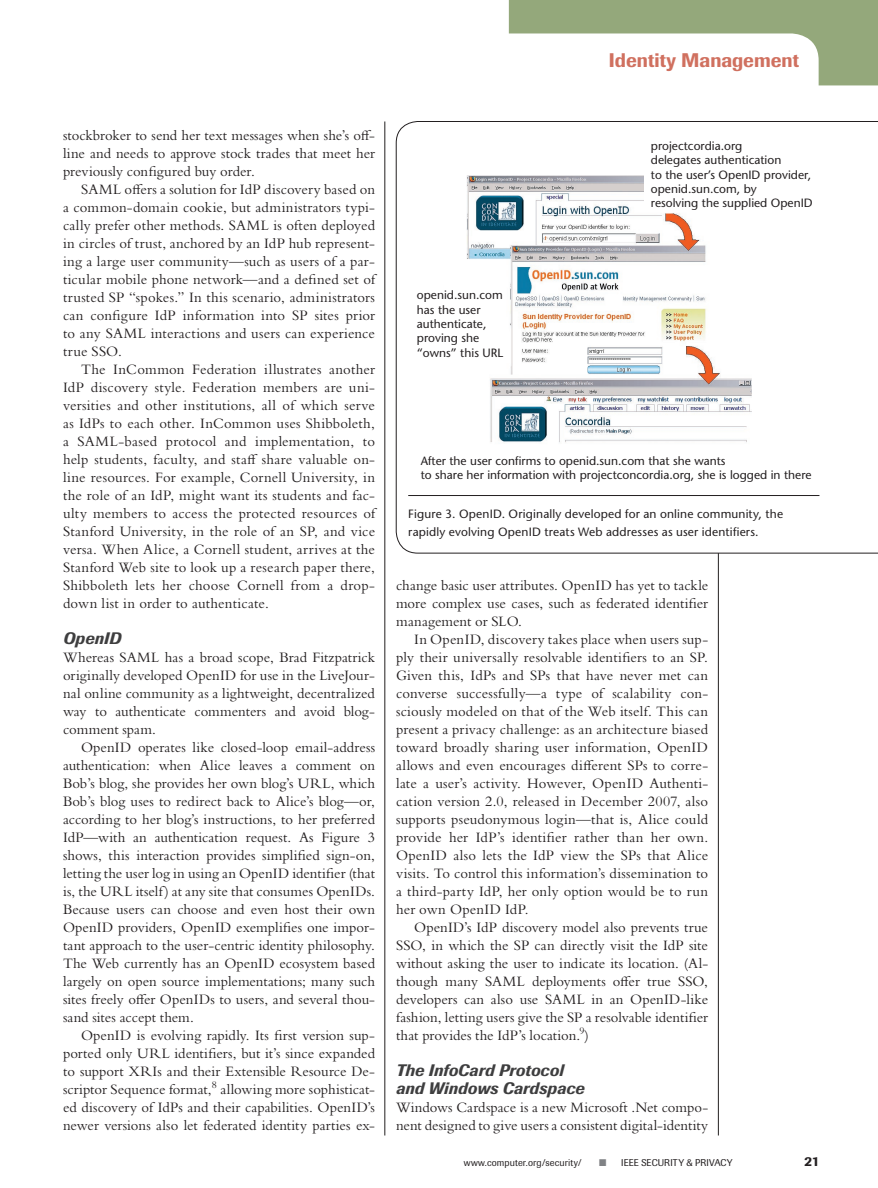
<style>
.page{position:relative;width:878px;height:1188px;background:#fff}
.page>*{position:absolute;margin:0;border:0;box-sizing:border-box;transform-origin:0 0}
.t1{font:500 19.5px "Imago";color:#d0705f}
.t2{font:italic 500 16.5px/18px "Imago";letter-spacing:.005em;color:#3e3e3f}
.t3{font:15px/18px "Bembo Std";color:#231f20;text-align:justify}
.t4{font:500 13.5px "Imago";color:#231f20}
.t5{font:500 12px/14.4px "Stone Sans Std";color:#231f20}
.t6{font:9.75px "Imago";letter-spacing:.025em;color:#231f20}
.s1{color:#808285}
</style>
<div class="page">
<svg style="left:509px;top:0;width:369px;height:85px"></svg>
<hr style="left:718px;top:122px;width:1px;height:1014px;background:#231f20">
<hr style="left:384px;top:122px;width:1px;height:1014px;background:#231f20">
<svg style="left:396px;top:121px;width:482px;height:433px"></svg>
<div style="left:408px;top:499px;width:411px;height:37px;background:#fff"></div>
<hr style="left:408px;top:495px;width:411px;height:1px;background:#231f20">
<h1 class="t1" style="left:609px;top:49px;width:192px">Identity Management</h1>
<p class="t3" style="left:63px;top:126px;width:313px">stockbroker to send her text messages when she’s off&shy;line and needs to approve stock trades that meet her previously configured buy order.</p>
<p class="t3" style="left:63px;top:180px;width:313px;text-indent:18px">SAML offers a solution for IdP discovery based on a common-domain cookie, but administrators typi&shy;cally prefer other methods. SAML is often deployed in circles of trust, anchored by an IdP hub represent&shy;ing a large user community—such as users of a par&shy;ticular mobile phone network—and a defined set of trusted SP “spokes.” In this scenario, administrators can configure IdP information into SP sites prior to any SAML interactions and users can experience true SSO.</p>
<p class="t3" style="left:63px;top:360px;width:313px;text-indent:18px">The InCommon Federation illustrates another IdP discovery style. Federation members are uni&shy;versities and other institutions, all of which serve as IdPs to each other. InCommon uses Shibboleth, a SAML-based protocol and implementation, to help students, faculty, and staff share valuable on&shy;line resources. For example, Cornell University, in the role of an IdP, might want its students and fac&shy;ulty members to access the protected resources of Stanford University, in the role of an SP, and vice versa. When Alice, a Cornell student, arrives at the Stanford Web site to look up a research paper there, Shibboleth lets her choose Cornell from a drop&shy;down list in order to authenticate.</p>
<p class="t2" style="left:63px;top:629px;width:60px">OpenID</p>
<p class="t3" style="left:63px;top:648px;width:313px">Whereas SAML has a broad scope, Brad Fitzpatrick originally developed OpenID for use in the LiveJour&shy;nal online community as a lightweight, decentralized way to authenticate commenters and avoid blog&shy;comment spam.</p>
<p class="t3" style="left:63px;top:738px;width:313px;text-indent:18px">OpenID operates like closed-loop email-address authentication: when Alice leaves a comment on Bob’s blog, she provides her own blog’s URL, which Bob’s blog uses to redirect back to Alice’s blog—or, according to her blog’s instructions, to her preferred IdP—with an authentication request. As Figure 3 shows, this interaction provides simplified sign-on, letting the user log in using an OpenID identifier (that is, the URL itself) at any site that consumes OpenIDs.<br>Because users can choose and even host their own OpenID providers, OpenID exemplifies one impor&shy;tant approach to the user-centric identity philosophy.<br>The Web currently has an OpenID ecosystem based largely on open source implementations; many such sites freely offer OpenIDs to users, and several thou&shy;sand sites accept them.</p>
<p class="t3" style="left:63px;top:1026px;width:313px;text-indent:18px">OpenID is evolving rapidly. Its first version sup&shy;ported only URL identifiers, but it’s since expanded to support XRIs and their Extensible Resource De&shy;scriptor Sequence format,<sup>8</sup> allowing more sophisticat&shy;ed discovery of IdPs and their capabilities. OpenID’s newer versions also let federated identity parties ex-</p>
<p class="t5" style="left:417px;top:288px;width:88px">openid.sun.com has the user authenticate, proving she “owns” this URL</p>
<p class="t5" style="left:651px;top:139px;width:163px">projectcordia.org<br>delegates authentication<br>to the user’s OpenID provider, openid.sun.com, by<br>resolving the supplied OpenID</p>
<p class="t5" style="left:420px;top:454px;width:392px">After the user confirms to openid.sun.com that she wants<br>to share her information with projectconcordia.org, she is logged in there</p>
<p class="t5" style="left:408px;top:504px;width:376px;line-height:18px">Figure 3. OpenID. Originally developed for an online community, the rapidly evolving OpenID treats Web addresses as user identifiers.</p>
<p class="t3" style="left:396px;top:576px;width:313px">change basic user attributes. OpenID has yet to tackle more complex use cases, such as federated identifier management or SLO.</p>
<p class="t3" style="left:396px;top:630px;width:313px;text-indent:18px">In OpenID, discovery takes place when users sup&shy;ply their universally resolvable identifiers to an SP.<br>Given this, IdPs and SPs that have never met can converse successfully—a type of scalability con&shy;sciously modeled on that of the Web itself. This can present a privacy challenge: as an architecture biased toward broadly sharing user information, OpenID allows and even encourages different SPs to corre&shy;late a user’s activity. However, OpenID Authenti&shy;cation version 2.0, released in December 2007, also supports pseudonymous login—that is, Alice could provide her IdP’s identifier rather than her own.<br>OpenID also lets the IdP view the SPs that Alice visits. To control this information’s dissemination to a third-party IdP, her only option would be to run her own OpenID IdP.</p>
<p class="t3" style="left:396px;top:918px;width:313px;text-indent:18px">OpenID’s IdP discovery model also prevents true SSO, in which the SP can directly visit the IdP site without asking the user to indicate its location. (Al&shy;though many SAML deployments offer true SSO, developers can also use SAML in an OpenID-like fashion, letting users give the SP a resolvable identifier that provides the IdP’s location.<sup>9</sup>)</p>
<p class="t2" style="left:396px;top:1061px;width:190px">The InfoCard Protocol and Windows Cardspace</p>
<p class="t3" style="left:396px;top:1098px;width:313px">Windows Cardspace is a new Microsoft .Net compo&shy;nent designed to give users a consistent digital-identity</p>
<p class="t6" style="left:464px;top:1156px;width:119px">www.computer.org/security/</p>
<p class="t6" style="left:599px;top:1156px;width:12px"><span class="s1">■</span> IEEES</p>
<p class="t6" style="left:646px;top:1156px;width:87px">ecurity &amp; Privacy</p>
<p class="t4" style="left:804px;top:1153px;width:17px">21</p>
</div>
